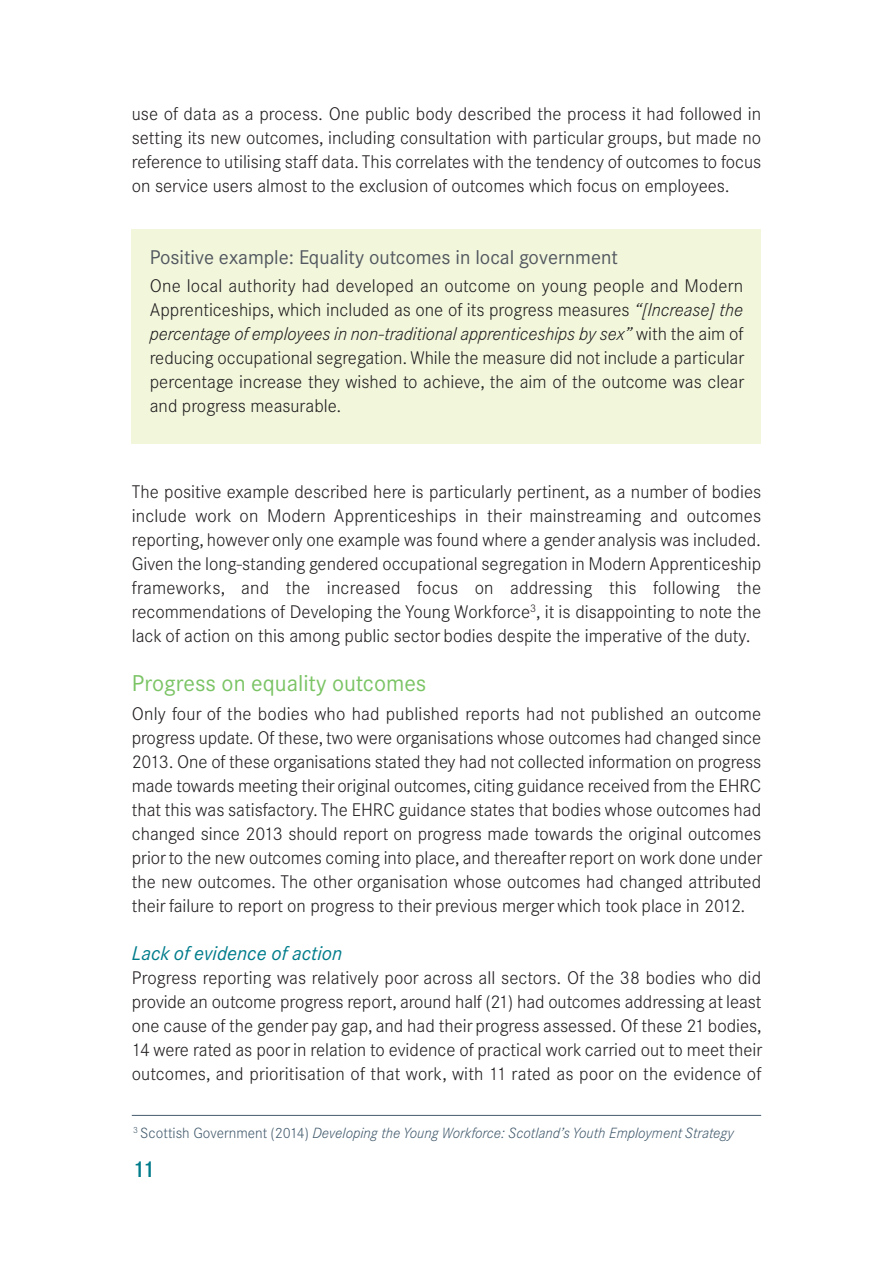
<style>
.page{position:relative;width:893px;height:1263px;background:#fff}
.page>*{position:absolute;margin:0;border:0;box-sizing:border-box;transform-origin:0 0}
.t1{font:22.5px "Corporate Sans BQ";color:#7bc465}
.t2{font:500 22.5px "Corporate Sans BQ";color:#007c8b}
.t3{font:19.5px "Corporate Sans BQ";color:#535860}
.t4{font:italic 19.5px "Corporate Sans BQ";color:#007c8b}
.t5{font:300 18px/24px "Corporate Sans BQ";color:#231f20;text-align:justify}
.t6{font:italic 300 14.55px "Corporate Sans BQ";color:#435b6d}
.s1{font-style:italic}
.s2{font-style:normal}
</style>
<div class="page">
<div style="left:132px;top:230px;width:629px;height:214px;background:#f2f7dc"></div>
<hr style="left:132px;top:1115px;width:629px;height:1px;background:#435b6d">
<p class="t5" style="left:132px;top:103px;width:631px">use of data as a process. One public body described the process it had followed in setting its new outcomes, including consultation with particular groups, but made no reference to utilising staff data. This correlates with the tendency of outcomes to focus on service users almost to the exclusion of outcomes which focus on employees.</p>
<p class="t3" style="left:150px;top:250px;width:470px">Positive example: Equality outcomes in local government</p>
<p class="t5" style="left:150px;top:275px;width:596px">One local authority had developed an outcome on young people and Modern Apprenticeships, which included as one of its progress measures <span class="s1">“[Increase] the percentage of employees in non-traditional apprenticeships by sex”</span> with the aim of reducing occupational segregation. While the measure did not include a particular percentage increase they wished to achieve, the aim of the outcome was clear and progress measurable.</p>
<p class="t5" style="left:132px;top:482px;width:631px">The positive example described here is particularly pertinent, as a number of bodies include work on Modern Apprenticeships in their mainstreaming and outcomes reporting, however only one example was found where a gender analysis was included.<br>Given the long-standing gendered occupational segregation in Modern Apprenticeship frameworks, and the increased focus on addressing this following the recommendations of Developing the Young Workforce<sup>3</sup>, it is disappointing to note the lack of action on this among public sector bodies despite the imperative of the duty.</p>
<p class="t1" style="left:132px;top:676px;width:296px">Progress on equality outcomes</p>
<p class="t5" style="left:132px;top:703px;width:632px">Only four of the bodies who had published reports had not published an outcome progress update. Of these, two were organisations whose outcomes had changed since 2013. One of these organisations stated they had not collected information on progress made towards meeting their original outcomes, citing guidance received from the EHRC that this was satisfactory. The EHRC guidance states that bodies whose outcomes had changed since 2013 should report on progress made towards the original outcomes priorto the new outcomes coming into place, and thereafterreport on work done under the new outcomes. The other organisation whose outcomes had changed attributed their failure to report on progress to their previous merger which took place in 2012.</p>
<p class="t4" style="left:132px;top:946px;width:212px">Lack of evidence of action</p>
<p class="t5" style="left:132px;top:967px;width:632px">Progress reporting was relatively poor across all sectors. Of the 38 bodies who did provide an outcome progress report, around half (21) had outcomes addressing at least one cause of the gender pay gap, and had their progress assessed. Of these 21 bodies, 14 were rated as poor in relation to evidence of practical work carried out to meet their outcomes, and prioritisation of that work, with 11 rated as poor on the evidence of</p>
<p class="t6" style="left:133px;top:1127px;width:602px"><sup>3</sup> <span class="s2">Scottish Government (2014)</span> Developing the Young Workforce: Scotland’s Youth Employment Strategy</p>
<p class="t2" style="left:132px;top:1161px;width:25px">11</p>
</div>
